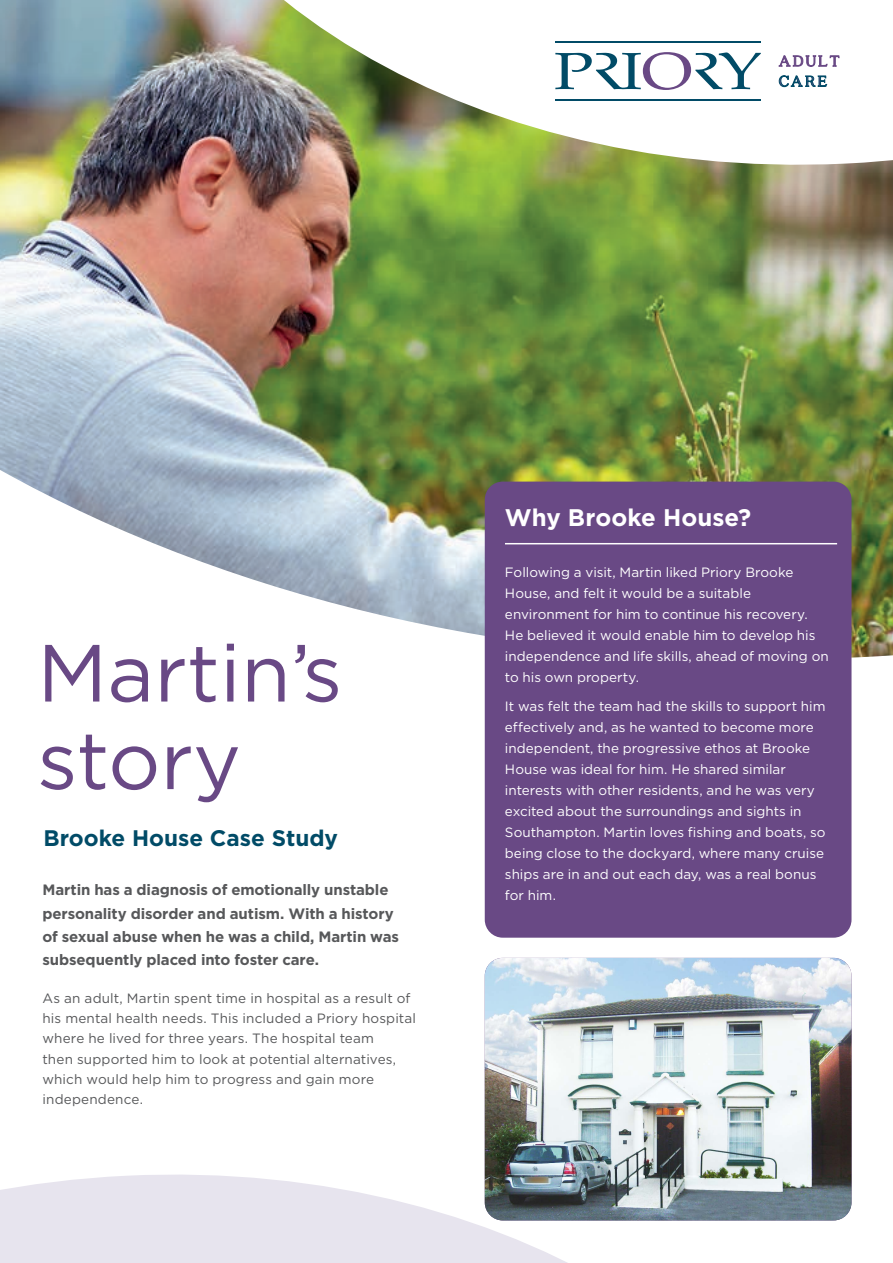
<style>
.page{position:relative;width:893px;height:1263px;background:#fff}
.page>*{position:absolute;margin:0;border:0;box-sizing:border-box;transform-origin:0 0}
.t1{font:80.85px/87.6px "Gotham";color:#694985}
.t2{font:700 24px "Gotham";color:#fff}
.t3{font:700 22.5px "Gotham";color:#014b67}
.t4{font:700 15px/23.2px "Gotham";letter-spacing:-.01em;color:#57585a}
.t5{font:13.5px/21px "Gotham";color:#fff}
.t6{font:13.5px/20.2px "Gotham";letter-spacing:.01em;color:#57585a}
</style>
<div class="page">
<img style="left:0;top:0;width:893px;height:673px">
<svg style="left:0;top:1157px;width:852px;height:106px;fill:#e7e4ee"></svg>
<img style="left:91px;top:0;width:802px;height:183px">
<svg style="left:779px;top:55px;width:60px;height:34px"></svg>
<hr style="left:555px;top:41px;width:206px;height:2px;background:#014b67">
<hr style="left:555px;top:99px;width:206px;height:2px;background:#014b67">
<svg style="left:555px;top:52px;width:206px;height:38px"></svg>
<div style="left:485px;top:482px;width:366px;height:456px;background:#694985;border-radius:18px"></div>
<img style="left:485px;top:958px;width:366px;height:262px">
<hr style="left:505px;top:543px;width:332px;height:1px;background:#fff">
<p class="t1" style="left:37px;top:627px;width:307px">Martin’s story</p>
<p class="t3" style="left:44px;top:823px;width:296px">Brooke House Case Study</p>
<p class="t4" style="left:43px;top:878px;width:358px">Martin has a diagnosis of emotionally unstable personality disorder and autism. With a history of sexual abuse when he was a child, Martin was subsequently placed into foster care.</p>
<p class="t6" style="left:43px;top:987px;width:375px">As an adult, Martin spent time in hospital as a result of his mental health needs. This included a Priory hospital where he lived for three years. The hospital team<br>then supported him to look at potential alternatives, which would help him to progress and gain more independence.</p>
<p class="t2" style="left:505px;top:501px;width:248px">Why Brooke House?</p>
<p class="t5" style="left:505px;top:561px;width:325px">Following a visit, Martin liked Priory Brooke House, and felt it would be a suitable environment for him to continue his recovery.<br>He believed it would enable him to develop his independence and life skills, ahead of moving on to his own property.</p>
<p class="t5" style="left:505px;top:696px;width:322px">It was felt the team had the skills to support him effectively and, as he wanted to become more independent, the progressive ethos at Brooke House was ideal for him. He shared similar interests with other residents, and he was very excited about the surroundings and sights in Southampton. Martin loves fishing and boats, so being close to the dockyard, where many cruise ships are in and out each day, was a real bonus for him.</p>
</div>
